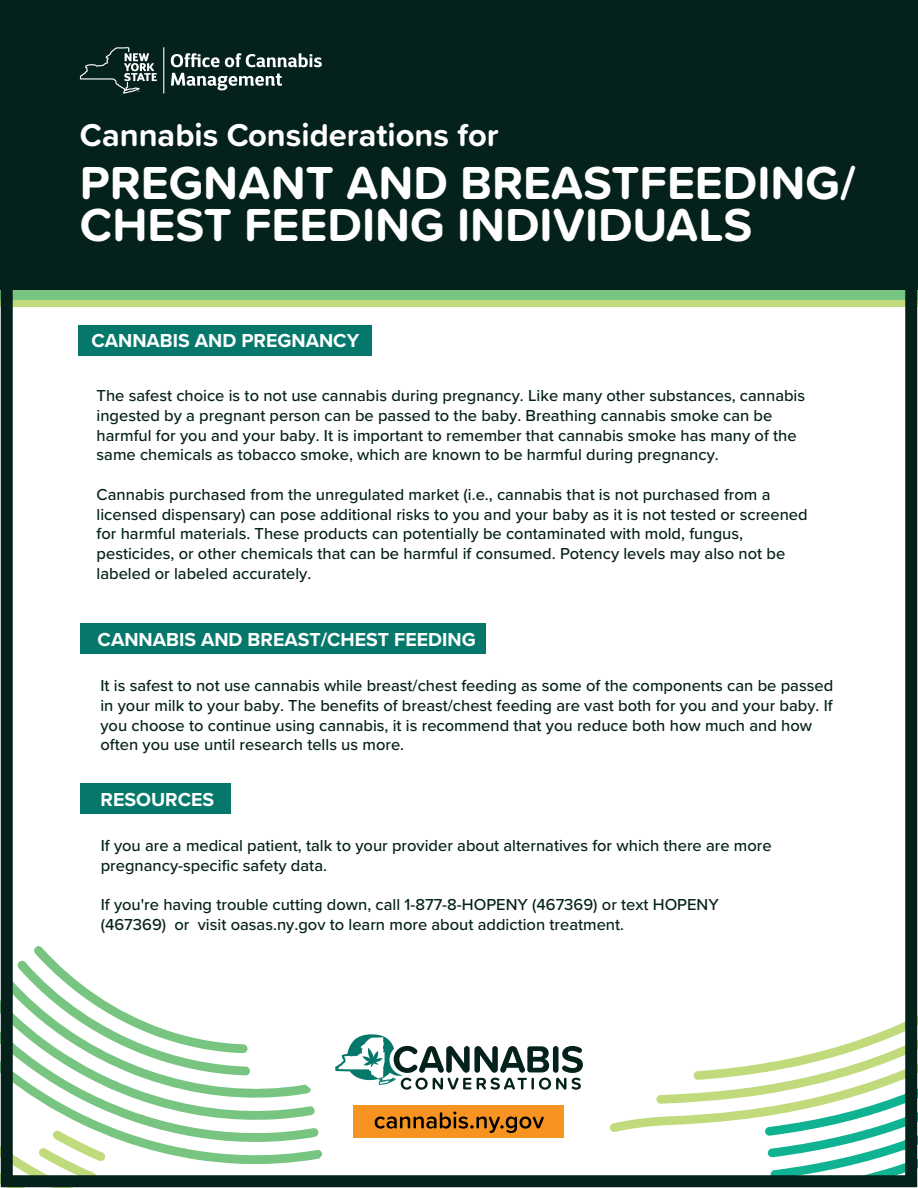
<style>
.page{position:relative;width:918px;height:1188px;background:#fff}
.page>*{position:absolute;margin:0;border:0;box-sizing:border-box;transform-origin:0 0}
.t1{font:700 48px/41.4px "Proxima Soft";color:#fff}
.t2{font:700 32.7px "Proxima Soft";color:#fff}
.t3{font:700 19.5px "Proxima Nova";color:#fff}
.t4{font:500 16.5px/19.8px "Proxima Nova";color:#05211c}
</style>
<div class="page">
<svg style="left:335px;top:1034px;width:248px;height:56px"></svg>
<div style="left:0;top:54px;width:918px;height:253px;background:#c1db7c"></div>
<svg style="left:0;top:946px;width:322px;height:242px"></svg>
<svg style="left:610px;top:1010px;width:308px;height:169px"></svg>
<div style="left:0;top:48px;width:918px;height:252px;background:#78c581"></div>
<div style="left:1px;top:226px;width:916px;height:961px;border:12px solid #05211c"></div>
<div style="left:0;top:0;width:918px;height:289px;background:#05211c"></div>
<div style="left:80px;top:783px;width:150px;height:31px;background:#05786b"></div>
<div style="left:80px;top:623px;width:406px;height:31px;background:#05786b"></div>
<hr style="left:163px;top:47px;width:1px;height:47px;background:#fff">
<svg style="left:171px;top:53px;width:151px;height:14px"></svg>
<svg style="left:171px;top:73px;width:111px;height:17px"></svg>
<svg style="left:80px;top:47px;width:77px;height:47px"></svg>
<div style="left:354px;top:1105px;width:210px;height:33px;background:#f79421"></div>
<svg style="left:375px;top:1111px;width:169px;height:22px"></svg>
<div style="left:78px;top:325px;width:293px;height:31px;background:#05786b"></div>
<p class="t2" style="left:80px;top:111px;width:420px">Cannabis Considerations for</p>
<p class="t1" style="left:80px;top:161px;width:778px">PREGNANT AND BREASTFEEDING/<br>CHEST FEEDING INDIVIDUALS</p>
<p class="t3" style="left:91px;top:326px;width:269px">CANNABIS AND PREGNANCY</p>
<p class="t4" style="left:97px;top:385px;width:710px">The safest choice is to not use cannabis during pregnancy. Like many other substances, cannabis ingested by a pregnant person can be passed to the baby. Breathing cannabis smoke can be harmful for you and your baby. It is important to remember that cannabis smoke has many of the same chemicals as tobacco smoke, which are known to be harmful during pregnancy.</p>
<p class="t4" style="left:97px;top:484px;width:713px">Cannabis purchased from the unregulated market (i.e., cannabis that is not purchased from a licensed dispensary) can pose additional risks to you and your baby as it is not tested or screened for harmful materials. These products can potentially be contaminated with mold, fungus, pesticides, or other chemicals that can be harmful if consumed. Potency levels may also not be labeled or labeled accurately.</p>
<p class="t3" style="left:98px;top:624px;width:380px">CANNABIS AND BREAST/CHEST FEEDING</p>
<p class="t4" style="left:100px;top:675px;width:734px">It is safest to not use cannabis while breast/chest feeding as some of the components can be passed in your milk to your baby. The benefits of breast/chest feeding are vast both for you and your baby. If you choose to continue using cannabis, it is recommend that you reduce both how much and how often you use until research tells us more.</p>
<p class="t3" style="left:101px;top:785px;width:115px">RESOURCES</p>
<p class="t4" style="left:101px;top:835px;width:673px">If you are a medical patient, talk to your provider about alternatives for which there are more pregnancy-specific safety data.</p>
<p class="t4" style="left:101px;top:894px;width:620px">If you're having trouble cutting down, call 1-877-8-HOPENY (467369) or text HOPENY (467369) or visit oasas.ny.gov to learn more about addiction treatment.</p>
</div>
